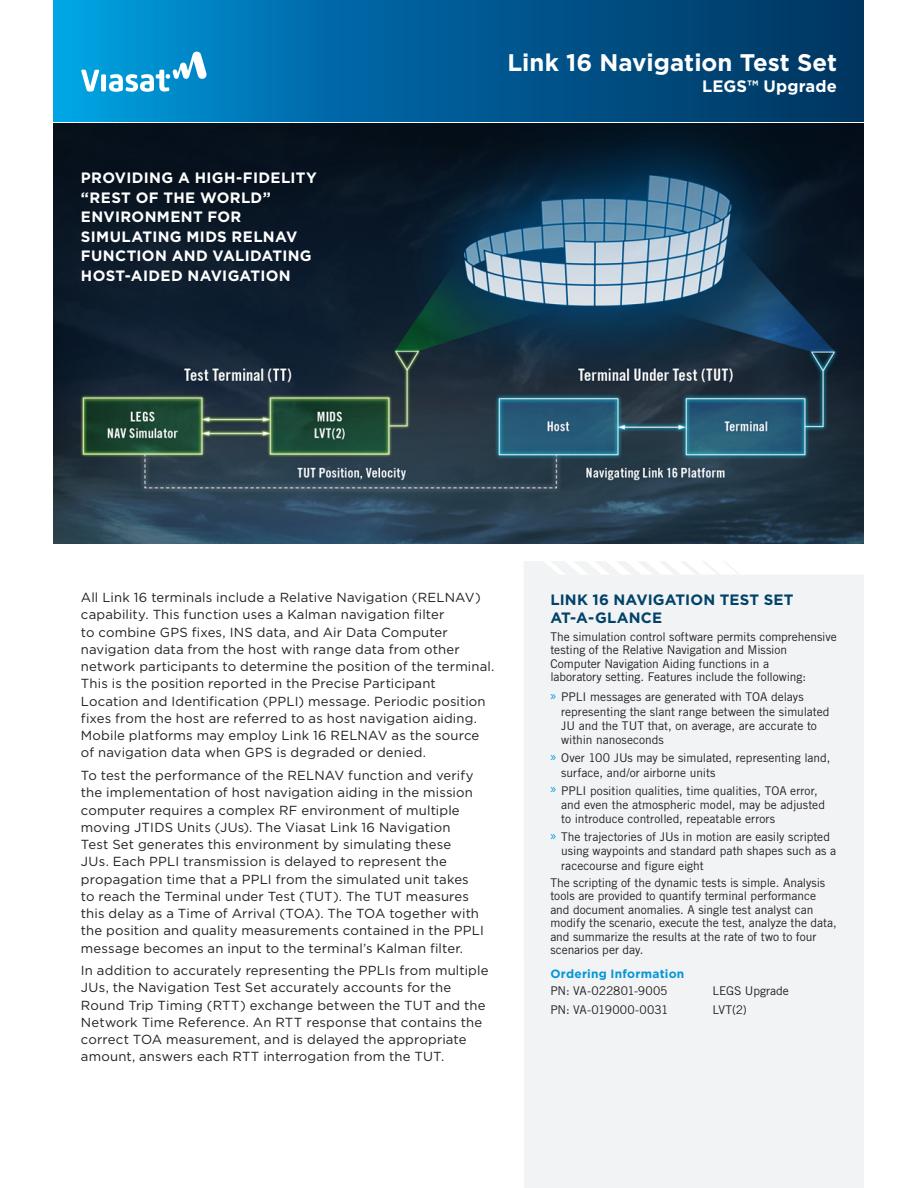
<style>
.page{position:relative;width:918px;height:1188px;background:#fff}
.page>*{position:absolute;margin:0;border:0;box-sizing:border-box;transform-origin:0 0}
.t1{font:700 24px "Gotham";color:#fff}
.Header__Subhead{font:700 16.5px "Gotham";letter-spacing:.005em;color:#fff}
.Prodcut_Benefits__He{font:700 15px/19.5px "Gotham";letter-spacing:.025em;color:#fff}
.At-A-Glance_Head{font:700 15px/18px "Gotham";letter-spacing:.01em;color:#004269}
.Body_Copy_1__Text{font:13.2px/17.2px "Gotham";letter-spacing:.01em;color:#231f20}
.At_A_Glance_Text_2{font:12px/13.5px "Trade Gothic LT Std";letter-spacing:-.005em;color:#231f20}
.At-A-Glance_Subhead{font:700 12px "Gotham";letter-spacing:.02em;color:#0696d7}
.s1{font-family:"Myriad Pro";font-size:13.5px;color:#0696d7}
</style>
<div class="page">
<svg style="left:54px;top:0;width:810px;height:122px;background:#005f97"></svg>
<img style="left:54px;top:124px;width:810px;height:419px">
<svg style="left:81px;top:51px;width:126px;height:41px"></svg>
<div style="left:524px;top:575px;width:340px;height:613px;background:#f2f3f4"></div>
<svg style="left:524px;top:562px;width:216px;height:13px"></svg>
<p class="Prodcut_Benefits__He" style="left:81px;top:168px;width:237px">PROVIDING A HIGH-FIDELITY “REST OF THE WORLD”<br>ENVIRONMENT FOR<br>SIMULATING MIDS RELNAV<br>FUNCTION AND VALIDATING<br>HOST-AIDED NAVIGATION</p>
<p class="t1" style="left:508px;top:47px;width:331px">Link 16 Navigation Test Set</p>
<p class="Header__Subhead" style="left:702px;top:75px;width:136px">LEGS™ Upgrade</p>
<p class="Body_Copy_1__Text" style="left:81px;top:589px;width:415px">All Link 16 terminals include a Relative Navigation (RELNAV) capability. This function uses a Kalman navigation filter<br>to combine GPS fixes, INS data, and Air Data Computer navigation data from the host with range data from other network participants to determine the position of the terminal.<br>This is the position reported in the Precise Participant Location and Identification (PPLI) message. Periodic position fixes from the host are referred to as host navigation aiding.<br>Mobile platforms may employ Link 16 RELNAV as the source of navigation data when GPS is degraded or denied.</p>
<p class="Body_Copy_1__Text" style="left:81px;top:766px;width:404px">To test the performance of the RELNAV function and verify the implementation of host navigation aiding in the mission computer requires a complex RF environment of multiple moving JTIDS Units (JUs). The Viasat Link 16 Navigation<br>Test Set generates this environment by simulating these<br>JUs. Each PPLI transmission is delayed to represent the propagation time that a PPLI from the simulated unit takes to reach the Terminal under Test (TUT). The TUT measures this delay as a Time of Arrival (TOA). The TOA together with the position and quality measurements contained in the PPLI message becomes an input to the terminal’s Kalman filter.</p>
<p class="Body_Copy_1__Text" style="left:81px;top:962px;width:409px">In addition to accurately representing the PPLIs from multiple JUs, the Navigation Test Set accurately accounts for the Round Trip Timing (RTT) exchange between the TUT and the Network Time Reference. An RTT response that contains the correct TOA measurement, and is delayed the appropriate amount, answers each RTT interrogation from the TUT.</p>
<p class="At-A-Glance_Head" style="left:550px;top:590px;width:245px">LINK 16 NAVIGATION TEST SET<br>AT-A-GLANCE</p>
<p class="At_A_Glance_Text_2" style="left:550px;top:630px;width:288px">The simulation control software permits comprehensive testing of the Relative Navigation and Mission Computer Navigation Aiding functions in a<br>laboratory setting. Features include the following:</p>
<p class="At_A_Glance_Text_2" style="left:561px;top:690px;width:270px;line-height:14.2px;text-indent:-11px"><span class="s1">»</span> PPLI messages are generated with TOA delays representing the slant range between the simulated JU and the TUT that, on average, are accurate to within nanoseconds</p>
<p class="At_A_Glance_Text_2" style="left:561px;top:751px;width:271px;line-height:14.2px;text-indent:-11px"><span class="s1">»</span> Over 100 JUs may be simulated, representing land, surface, and/or airborne units</p>
<p class="At_A_Glance_Text_2" style="left:561px;top:783px;width:265px;line-height:14.2px;text-indent:-11px"><span class="s1">»</span> PPLI position qualities, time qualities, TOA error, and even the atmospheric model, may be adjusted to introduce controlled, repeatable errors</p>
<p class="At_A_Glance_Text_2" style="left:561px;top:830px;width:277px;line-height:14.2px;text-indent:-11px"><span class="s1">»</span> The trajectories of JUs in motion are easily scripted using waypoints and standard path shapes such as a racecourse and figure eight</p>
<p class="At_A_Glance_Text_2" style="left:550px;top:876px;width:288px">The scripting of the dynamic tests is simple. Analysis tools are provided to quantify terminal performance and document anomalies. A single test analyst can modify the scenario, execute the test, analyze the data, and summarize the results at the rate of two to four scenarios per day.</p>
<p class="At-A-Glance_Subhead" style="left:550px;top:966px;width:136px">Ordering Information</p>
<p class="At_A_Glance_Text_2" style="left:550px;top:984px;width:119px">PN: VA-022801-9005</p>
<p class="At_A_Glance_Text_2" style="left:712px;top:984px;width:78px">LEGS Upgrade</p>
<p class="At_A_Glance_Text_2" style="left:550px;top:1003px;width:120px">PN: VA-019000-0031</p>
<p class="At_A_Glance_Text_2" style="left:712px;top:1003px;width:36px">LVT(2)</p>
</div>
